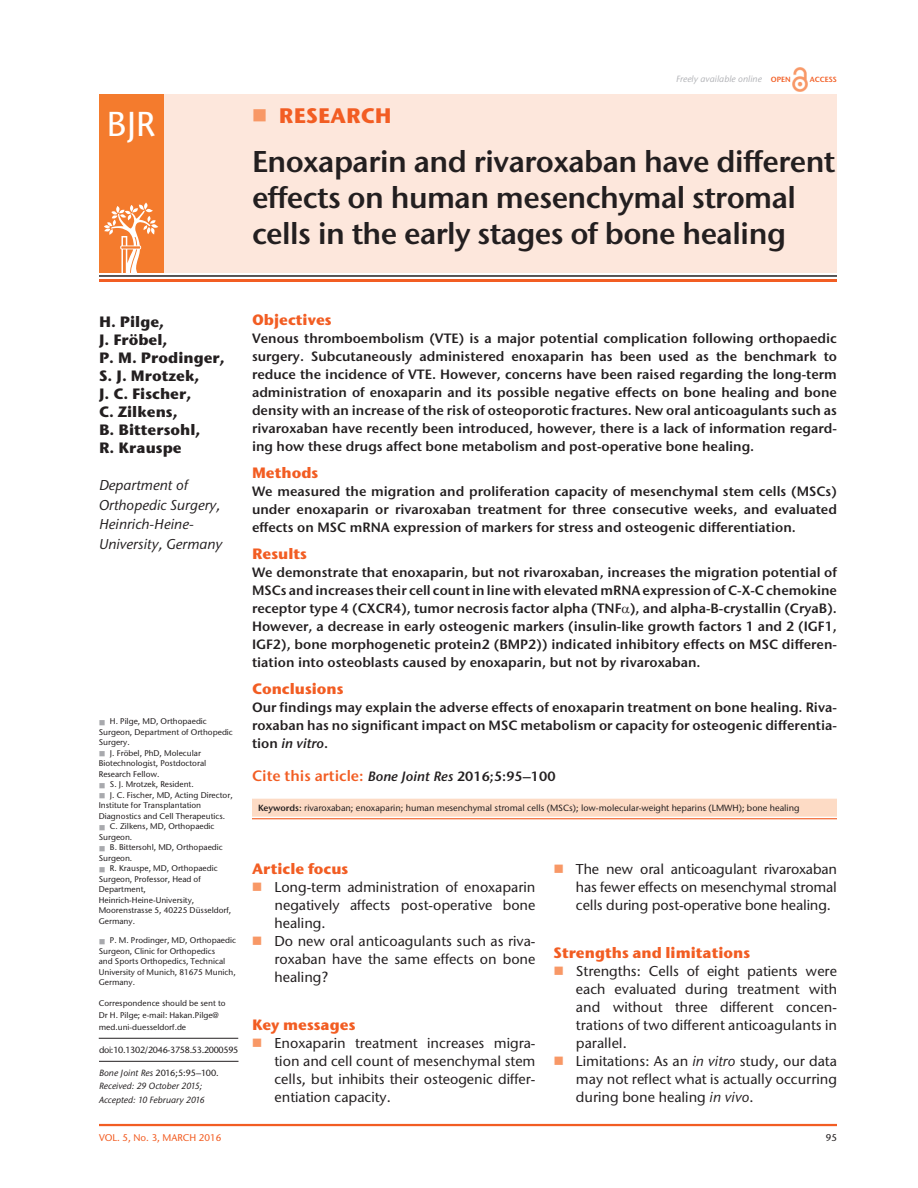
<style>
.page{position:relative;width:918px;height:1188px;background:#fff}
.page>*{position:absolute;margin:0;border:0;box-sizing:border-box;transform-origin:0 0}
.t1{font:500 34.5px "Stone Sans ITC Pro";color:#fff}
.t2{font:600 30px/36px "Stone Sans ITC Pro";letter-spacing:-.02em;color:#231f20}
.t3{font:700 21px "Stone Sans ITC Pro";color:#f25d23}
.t4{font:700 15px/18px "Stone Sans ITC Pro";color:#231f20}
.t5{font:700 15px "Stone Sans ITC Pro";color:#f25d23}
.t6{font:600 15px "Stone Sans ITC Pro";color:#f25d23}
.t7{font:500 14.25px/18px "Stone Sans ITC Pro";color:#231f20}
.t8{font:italic 500 14.25px/19.5px "Stone Sans ITC Pro";color:#231f20}
.t9{font:600 13.5px/18px "Stone Sans ITC Pro";color:#231f20;text-align:justify}
.t10{font:500 9.75px "Stone Sans ITC Pro";color:#f25d23}
.t11{font:500 9.75px "Stone Sans ITC Pro";color:#231f20}
.t12{font:500 9px "Stone Sans ITC Pro";color:#231f20}
.t13{font:italic 500 9px/13.5px "Stone Sans ITC Pro";color:#231f20}
.t14{font:500 9px "Stone Sans ITC Pro";letter-spacing:-.03em;color:#231f20}
.t15{font:italic 500 9px "Stone Sans ITC Pro";color:#b2b3b7}
.t16{font:500 8.25px/10.5px "Stone Sans ITC Pro";color:#231f20}
.t17{font:600 7.5px "Stone Sans ITC Pro";color:#f25d23}
.s1{font-weight:600;font-style:normal;font-size:7.5px;color:#f25d23}
.s2{font-style:normal}
.s3{font-style:italic}
.s4{font-style:italic;font-size:13.5px;color:#231f20}
.s5{font-size:13.5px;color:#231f20}
.s6{font-weight:600}
</style>
<div class="page">
<img style="left:793px;top:68px;width:15px;height:23px">
<div style="left:99px;top:94px;width:738px;height:179px;background:#fde7dc"></div>
<div style="left:99px;top:94px;width:64px;height:179px;background:#f47b2d"></div>
<svg style="left:104px;top:203px;width:54px;height:70px"></svg>
<hr style="left:99px;top:275px;width:738px;height:2px;background:#231f20">
<hr style="left:99px;top:279px;width:738px;height:3px;background:#f25d23">
<hr style="left:99px;top:1124px;width:738px;height:2px;background:#f25d23">
<div style="left:252px;top:799px;width:585px;height:18px;background:#fddbc5"></div>
<hr style="left:252px;top:818px;width:585px;height:1px;background:#f25d23">
<hr style="left:99px;top:1061px;width:139px;height:1px;background:#231f20">
<hr style="left:99px;top:1038px;width:139px;height:1px;background:#231f20">
<h1 class="t1" style="left:107px;top:103px;width:50px">BJR</h1>
<h3 class="t3" style="left:279px;top:102px;width:68px">Researc</h3>
<h3 class="t3" style="left:375px;top:102px;width:18px">h</h3>
<p class="t15" style="left:676px;top:73px;width:116px">Freely available online <span class="s1">open</span></p>
<p class="t17" style="left:810px;top:75px;width:29px">Access</p>
<h2 class="t2" style="left:252px;top:143px;width:585px">Enoxaparin and rivaroxaban have different effects on human mesenchymal stromal cells in the early stages of bone healing</h2>
<p class="t4" style="left:99px;top:313px;width:127px">H . Pilge,<br>J. Fröbel,<br>P. M. Prodinger,<br>S. J. Mrotzek,<br>J. C. Fischer,<br>C. Zilkens,<br>B. Bittersohl,<br>R. Krauspe</p>
<p class="t8" style="left:99px;top:476px;width:125px">Department of<br>Orthopedic Surgery,<br>Heinrich-Heine-<br>University, Germany</p>
<p class="t16" style="left:110px;top:716px;width:98px">H . Pilge, M D, Orthopaedic</p>
<p class="t16" style="left:99px;top:727px;width:136px">Surgeon, Department of Orthopedic</p>
<p class="t16" style="left:99px;top:737px;width:32px">Surgery.</p>
<p class="t16" style="left:110px;top:748px;width:93px">J. Fröbel, PhD, Molecular</p>
<p class="t16" style="left:99px;top:758px;width:109px">Biotechnologist, Postdoctoral</p>
<p class="t16" style="left:99px;top:769px;width:62px">Research Fellow.</p>
<p class="t16" style="left:110px;top:779px;width:85px">S. J. M rotzek, Resident.</p>
<p class="t16" style="left:110px;top:790px;width:124px">J. C. Fischer, M D, Acting Director,</p>
<p class="t16" style="left:99px;top:800px;width:104px">Institute for Transplantation</p>
<p class="t16" style="left:99px;top:811px;width:128px">Diagnostics and Cell Therapeutics.</p>
<p class="t16" style="left:110px;top:821px;width:106px">C. Zilkens, M D, Orthopaedic</p>
<p class="t16" style="left:99px;top:832px;width:35px">Surgeon.</p>
<p class="t16" style="left:110px;top:842px;width:114px">B. Bittersohl, M D, Orthopaedic</p>
<p class="t16" style="left:99px;top:853px;width:35px">Surgeon.</p>
<p class="t16" style="left:110px;top:863px;width:109px">R. Krauspe, M D, Orthopaedic</p>
<p class="t16" style="left:99px;top:874px;width:104px">Surgeon, Professor, H ead of</p>
<p class="t16" style="left:99px;top:884px;width:49px">Department,</p>
<p class="t16" style="left:99px;top:895px;width:97px">Heinrich-Heine-University,</p>
<p class="t16" style="left:99px;top:905px;width:134px">M oorenstrasse 5, 40225 Düsseldorf,</p>
<p class="t16" style="left:99px;top:916px;width:38px">Germany.</p>
<p class="t16" style="left:99px;top:935px;width:139px;text-indent:11px">P. M . Prodinger, M D, Orthopaedic<br>Surgeon, Clinic for Orthopedics<br>and Sports Orthopedics, Technical<br>University of M unich, 81675 M unich,<br>Germany.</p>
<p class="t16" style="left:99px;top:997px;width:128px;line-height:12px">Correspondence should be sent to<br>Dr H . Pilge; e-mail: Hakan.Pilge@ med.uni-duesseldorf.de</p>
<p class="t14" style="left:99px;top:1045px;width:141px">doi: 10.1302/2046-3758.53.2000595</p>
<p class="t13" style="left:99px;top:1066px;width:121px">Bone Joint Res <span class="s2">2016;5:95–100.<br></span>Received: 29 October 2015;<br>Accepted: 10 February 2016</p>
<p class="t5" style="left:252px;top:310px;width:81px">Objectives</p>
<p class="t9" style="left:252px;top:329px;width:587px">Venous thromboembolism (VTE) is a major potential complication following orthopaedic surgery. Subcutaneously administered enoxaparin has been used as the benchmark to reduce the incidence of VTE. However, concerns have been raised regarding the long-term administration of enoxaparin and its possible negative effects on bone healing and bone density with an increase of the risk of osteoporotic fractures. N ew oral anticoagulants such as rivaroxaban have recently been introduced, however, there is a lack of information regard&shy;ing how these drugs affect bone metabolism and post-operative bone healing.</p>
<p class="t5" style="left:252px;top:463px;width:68px">Methods</p>
<p class="t9" style="left:252px;top:482px;width:587px">We measured the migration and proliferation capacity of mesenchymal stem cells (MSCs) under enoxaparin or rivaroxaban treatment for three consecutive weeks, and evaluated effects on MSC mRNA expression of markers for stress and osteogenic differentiation.</p>
<p class="t5" style="left:252px;top:544px;width:56px">Results</p>
<p class="t9" style="left:252px;top:563px;width:587px">We demonstrate that enoxaparin, but not rivaroxaban, increases the migration potential of MSCs and increases their cell count in line with elevated mRNA expression of C-X-C chemokine receptor type 4 (CXCR4), tumor necrosis factor alpha (TN F ), and alpha-B-crystallin (CryaB).<br>However, a decrease in early osteogenic markers (insulin-like growth factors 1 and 2 (IGF1, IGF2), bone morphogenetic protein2 (BMP2)) indicated inhibitory effects on MSC differen&shy;tiation into osteoblasts caused by enoxaparin, but not by rivaroxaban.</p>
<p class="t5" style="left:252px;top:679px;width:93px">Conclusions</p>
<p class="t9" style="left:252px;top:698px;width:587px">Our findings may explain the adverse effects of enoxaparin treatment on bone healing. Riva&shy;roxaban has no significant impact on MSC metabolism or capacity for osteogenic differentia&shy;tion <span class="s3">in vitro</span>.</p>
<p class="t6" style="left:252px;top:766px;width:305px">Cite this article: <span class="s4">Bone Joint Res</span> <span class="s5">2016;5:95–100</span></p>
<p class="t12" style="left:258px;top:802px;width:543px"><span class="s6">Keywords:</span> rivaroxaban; enoxaparin; human mesenchymal stromal cells (M SCs); low-molecular-weight heparins (LMWH); bone healing</p>
<p class="t5" style="left:252px;top:859px;width:98px">Article focus</p>
<p class="t7" style="left:274px;top:878px;width:263px">Long-term administration of enoxaparin negatively affects post-operative bone healing.<br>Do new oral anticoagulants such as riva&shy;roxaban have the same effects on bone healing?</p>
<p class="t5" style="left:252px;top:1015px;width:105px">Key messages</p>
<p class="t7" style="left:274px;top:1034px;width:263px;text-align:justify">Enoxaparin treatment increases migra&shy;tion and cell count of mesenchymal stem cells, but inhibits their osteogenic differ&shy;entiation capacity.</p>
<p class="t7" style="left:576px;top:860px;width:263px;text-align:justify">The new oral anticoagulant rivaroxaban has fewer effects on mesenchymal stromal cells during post-operative bone healing.</p>
<p class="t5" style="left:554px;top:943px;width:198px">Strengths and limitations</p>
<p class="t7" style="left:576px;top:962px;width:263px">Strengths: Cells of eight patients were each evaluated during treatment with and without three different concen&shy;trations of two different anticoagulants in parallel.<br>Limitations: As an <span class="s3">in vitro</span> study, our data may not reflect what is actually occurring during bone healing <span class="s3">in vivo</span>.</p>
<p class="t10" style="left:99px;top:1132px;width:124px">vol. 5, No. 3, march 2016</p>
<p class="t11" style="left:826px;top:1132px;width:13px">95</p>
</div>
